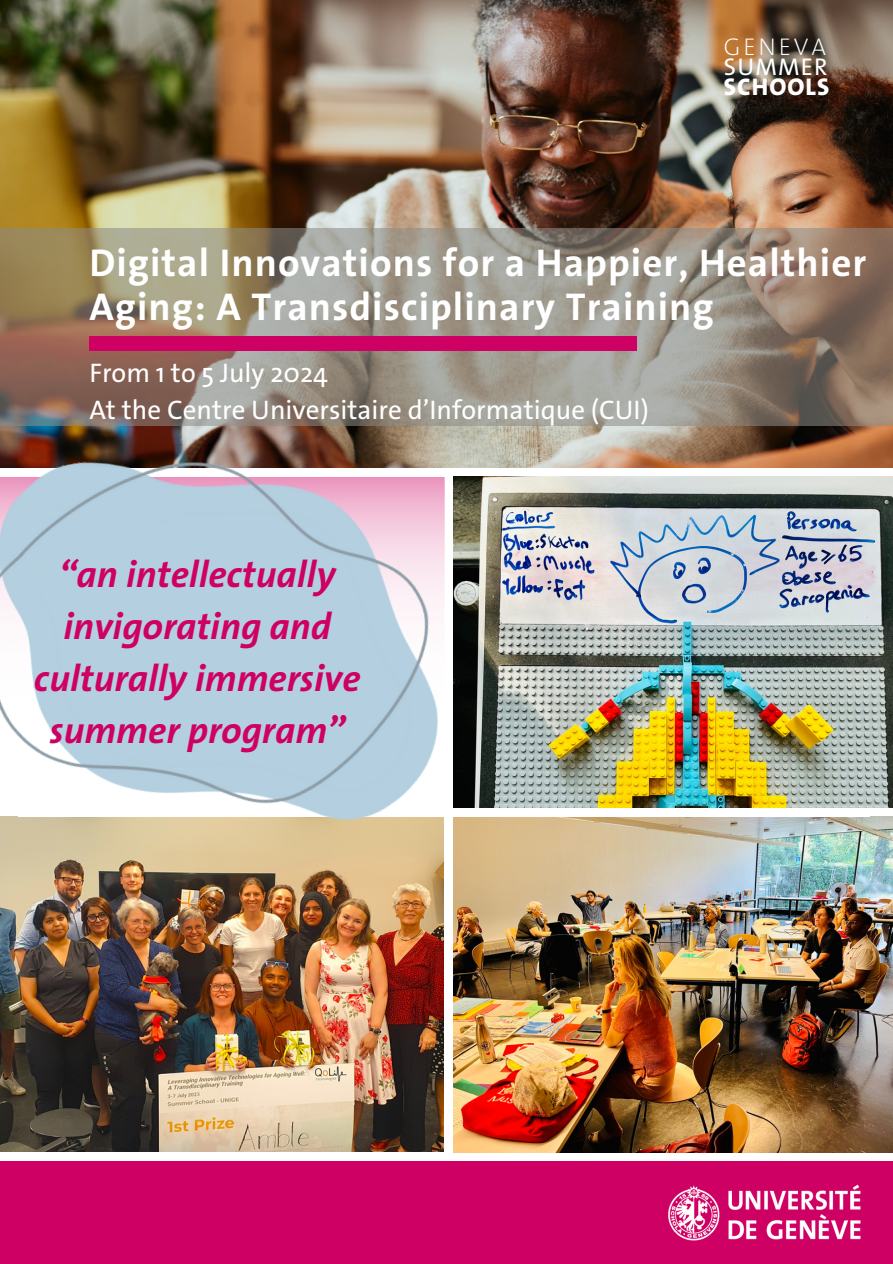
<style>
.page{position:relative;width:893px;height:1264px;background:#fff}
.page>*{position:absolute;margin:0;border:0;box-sizing:border-box;transform-origin:0 0}
.t1{font:700 39px/43.8px "The Sans Os F";letter-spacing:.025em;color:#fff}
.t2{font:italic 700 37.5px/51.8px "The Sans Os F";color:#cf0063;text-align:center}
.t3{font:27px/37.2px "The Sans Os F";color:#fff}
.t4{font:800 24.3px "The Sans Os F";letter-spacing:.045em;color:#fff}
.t5{font:200 24.3px "The Sans Os F";letter-spacing:.115em;color:#fff}
.t6{font:24.3px "The Sans Os F";letter-spacing:.05em;color:#fff}
</style>
<div class="page">
<img style="left:453px;top:816px;width:439px;height:336px">
<img style="left:0;top:879px;width:444px;height:272px">
<img style="left:462px;top:476px;width:430px;height:331px">
<img style="left:0;top:0;width:892px;height:467px">
<svg style="left:0;top:228px;width:892px;height:198px;background:#988b7c"></svg>
<div style="left:89px;top:336px;width:548px;height:14px;background:#cf0063"></div>
<div style="left:0;top:1160px;width:892px;height:103px;background:#cf0063"></div>
<img style="left:668px;top:1184px;width:193px;height:57px">
<img style="left:0;top:406px;width:462px;height:473px">
<p class="t5" style="left:724px;top:31px;width:104px">GENEVA</p>
<p class="t6" style="left:724px;top:51px;width:105px">SUMMER</p>
<p class="t4" style="left:724px;top:71px;width:107px">SCHOOLS</p>
<p class="t1" style="left:89px;top:241px;width:778px">Digital Innovations for a Happier, Healthier<br>Aging: A Transdisciplinary Training</p>
<p class="t3" style="left:89px;top:354px;width:561px">From 1 to 5 July 2024<br>At the Centre Universitaire d’Informatique (CUI)</p>
<p class="t2" style="left:34px;top:549px;width:328px">“an intellectually invigorating and culturally immersive summer program”</p>
</div>
